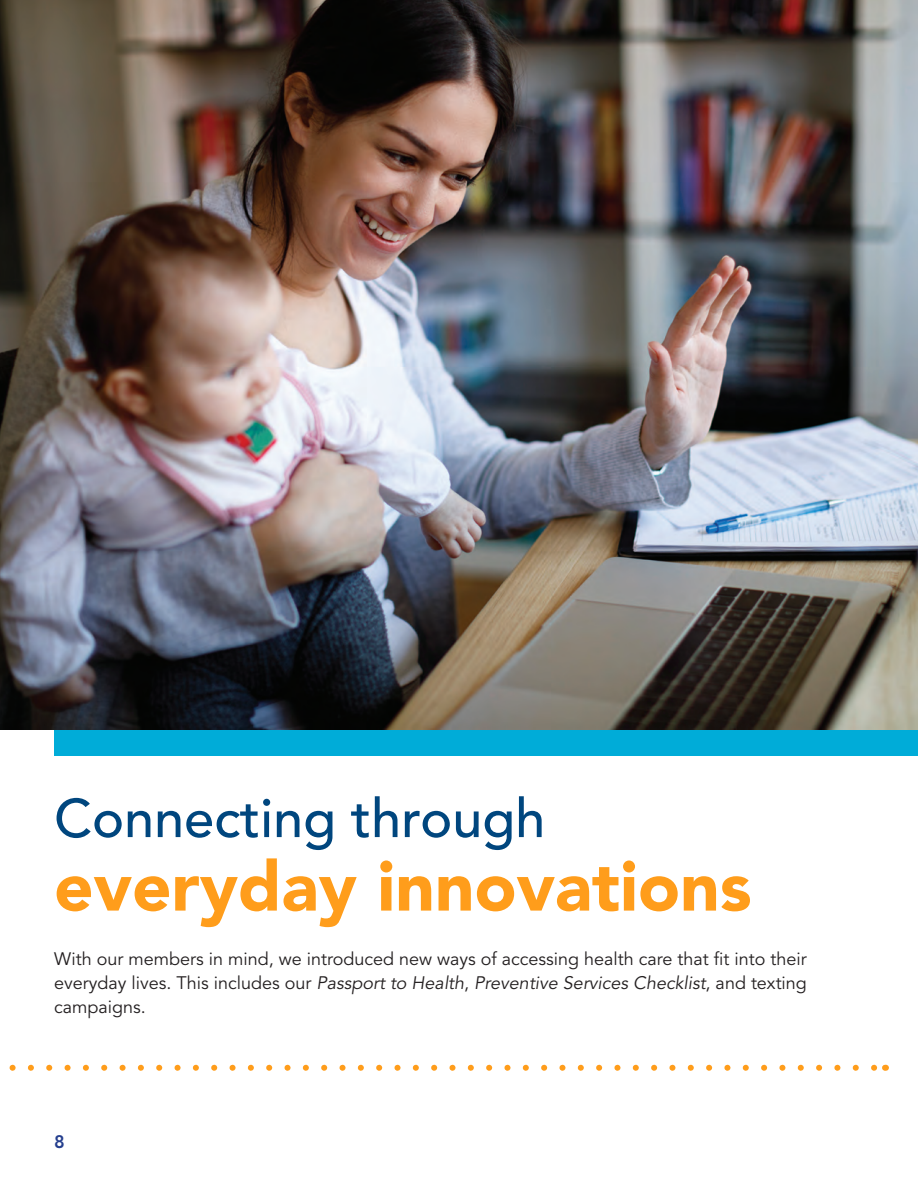
<style>
.page{position:relative;width:918px;height:1188px;background:#fff}
.page>*{position:absolute;margin:0;border:0;box-sizing:border-box;transform-origin:0 0}
.t1{font:900 69px "Avenir LT Std";color:#ff9d1b}
.t2{font:500 54px "Avenir LT Std";color:#00467e}
.t3{font:18px/24px "Avenir LT Std";color:#231f20;text-align:justify}
.t4{font:800 18px "Avenir LT Std";color:#253f8e}
.s1{font-style:italic}
</style>
<div class="page">
<div style="left:54px;top:54px;width:864px;height:701px;background:#00acd8"></div>
<svg style="left:9px;top:1065px;width:867px;height:6px"></svg>
<img style="left:0;top:0;width:918px;height:730px">
<p class="t2" style="left:54px;top:787px;width:493px">Connecting through</p>
<p class="t1" style="left:54px;top:845px;width:699px">everyday innovations</p>
<p class="t3" style="left:54px;top:948px;width:754px">With our members in mind, we introduced new ways of accessing health care that fit into their everyday lives. This includes our <span class="s1">Passport to Health</span>, <span class="s1">Preventive Services Checklist</span>, and texting campaigns.</p>
<p class="t4" style="left:54px;top:1131px;width:12px">8</p>
</div>
